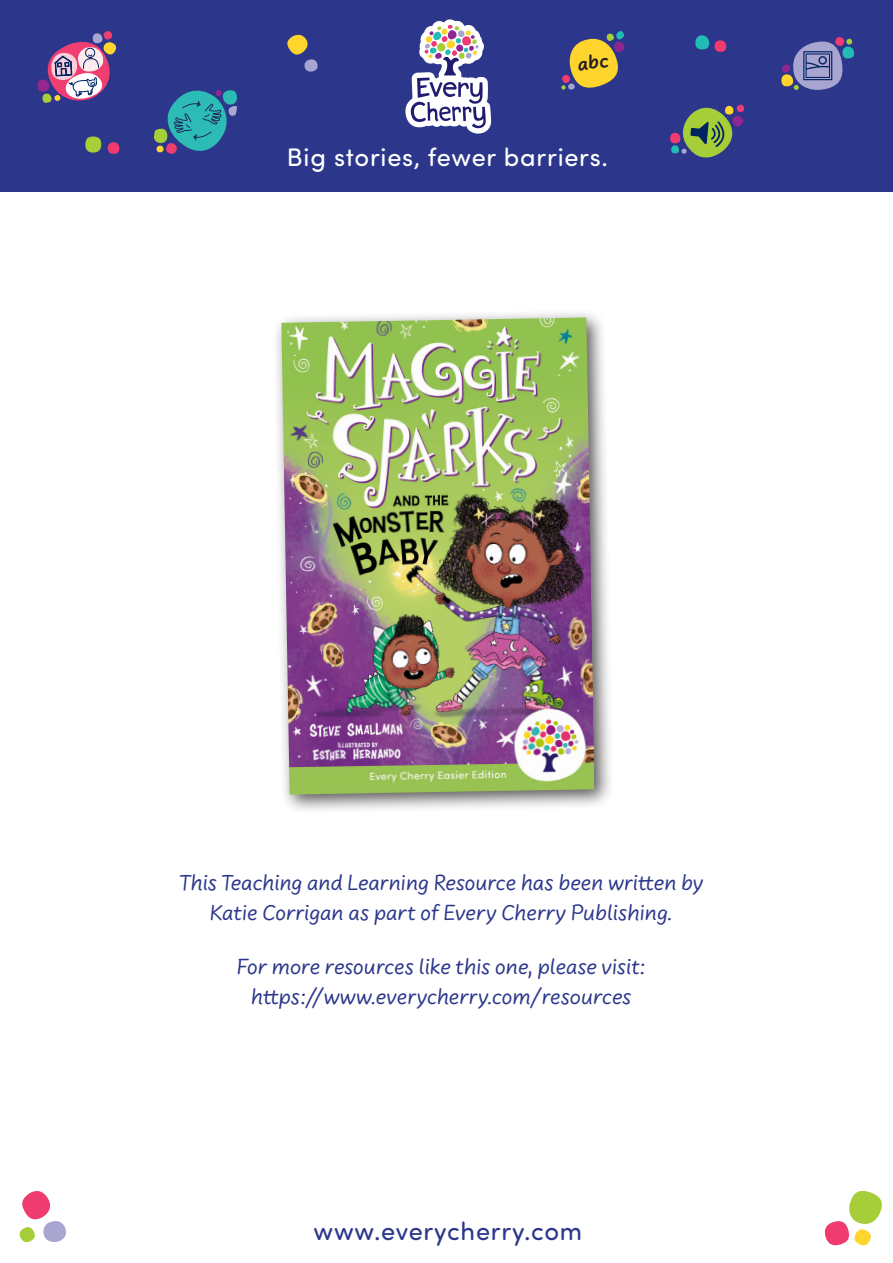
<style>
.page{position:relative;width:893px;height:1263px;background:#fff}
.page>*{position:absolute;margin:0;border:0;box-sizing:border-box;transform-origin:0 0}
.t1{font:25.5px "Sofia Pro Soft";letter-spacing:.03em;color:#fff}
.t2{font:25.5px "Sofia Pro Soft";letter-spacing:.03em;color:#2c378c}
.Body{font:22.65px/30px "Uberhand Pro";color:#2c378c;text-align:center}
</style>
<div class="page">
<div style="left:0;top:0;width:893px;height:191px;background:#2c378c"></div>
<svg style="left:824px;top:1190px;width:58px;height:56px"></svg>
<svg style="left:19px;top:1191px;width:47px;height:52px"></svg>
<svg style="left:405px;top:19px;width:86px;height:115px"></svg>
<svg style="left:670px;top:104px;width:74px;height:54px"></svg>
<svg style="left:781px;top:37px;width:74px;height:53px"></svg>
<svg style="left:85px;top:136px;width:35px;height:18px"></svg>
<svg style="left:287px;top:34px;width:31px;height:38px"></svg>
<svg style="left:695px;top:35px;width:32px;height:17px"></svg>
<svg style="left:37px;top:31px;width:79px;height:72px"></svg>
<svg style="left:154px;top:90px;width:83px;height:64px"></svg>
<div style="left:272px;top:308px;width:343px;height:506px;background:#231f20;opacity:.75"></div>
<img style="left:281px;top:317px;width:314px;height:478px">
<svg style="left:561px;top:31px;width:64px;height:59px"></svg>
<p class="t1" style="left:287px;top:140px;width:323px">Big stories, fewer barriers.</p>
<p class="Body" style="left:179px;top:866px;width:526px">This Teaching and Learning Resource has been written by<br>Katie Corrigan as part of Every Cherry Publishing.</p>
<p class="Body" style="left:237px;top:950px;width:411px">For more resources like this one, please visit: https://www.everycherry.com/resources</p>
<p class="t2" style="left:314px;top:1214px;width:270px">www.everycherry.com</p>
</div>
